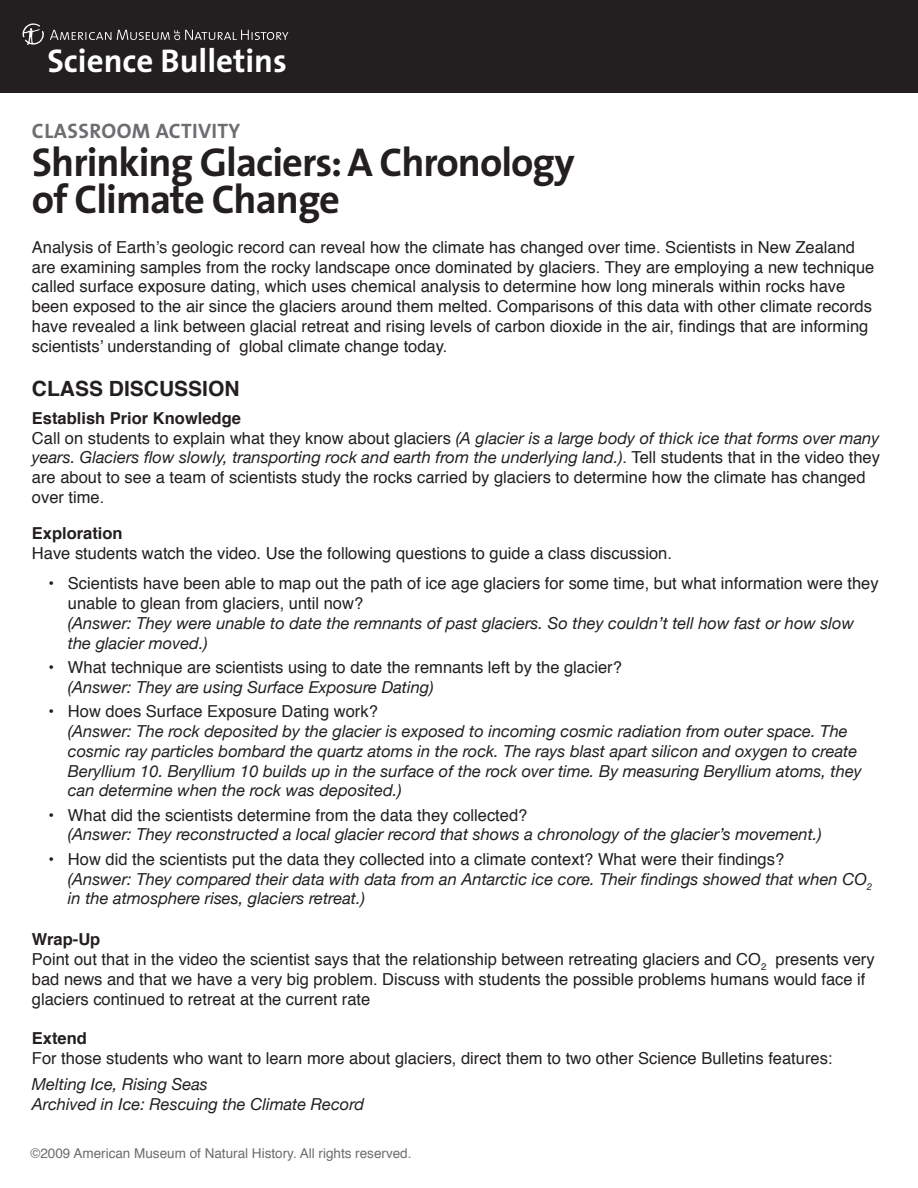
<style>
.page{position:relative;width:918px;height:1188px;background:#fff}
.page>*{position:absolute;margin:0;border:0;box-sizing:border-box;transform-origin:0 0}
.Credit{font:700 40.5px/37.5px "The Sans";letter-spacing:-.025em;color:#231f20}
.The_Header{font:700 33px "The Sans";color:#fff}
.Credit-2{font:21px "The Sans Bold Caps";letter-spacing:.015em;color:#6c6d70}
.The_Header-2{font:700 21px "Helvetica";color:#231f20}
.t1{font:16.5px/19.8px "Helvetica";color:#231f20}
.t2{font:italic 16.5px/19.8px "Helvetica Neue";color:#231f20}
.t3{font:700 16.5px "Helvetica";color:#231f20}
.t4{font:13.5px "Helvetica";color:#6c6d70}
.s1{font-family:"Helvetica Neue";font-style:italic}
.s2{font-weight:700}
.s3{font-family:"Helvetica";font-style:normal}
</style>
<div class="page">
<div style="left:0;top:0;width:918px;height:93px;background:#231f20"></div>
<svg style="left:23px;top:23px;width:265px;height:22px"></svg>
<p class="The_Header" style="left:47px;top:33px;width:241px">Science Bulletins</p>
<p class="Credit-2" style="left:32px;top:114px;width:210px">CLASSROOM ACTIVITY</p>
<p class="Credit" style="left:32px;top:142px;width:544px">Shrinking Glaciers: A Chronology of Climate Change</p>
<p class="t1" style="left:32px;top:238px;width:844px">Analysis of Earth’s geologic record can reveal how the climate has changed over time. Scientists in New Zealand are examining samples from the rocky landscape once dominated by glaciers. They are employing a new technique called surface exposure dating, which uses chemical analysis to determine how long minerals within rocks have been exposed to the air since the glaciers around them melted. Comparisons of this data with other climate records have revealed a link between glacial retreat and rising levels of carbon dioxide in the air, findings that are informing scientists’ understanding of global climate change today.</p>
<p class="The_Header-2" style="left:32px;top:375px;width:209px">CLASS DISCUSSION</p>
<p class="t3" style="left:32px;top:407px;width:211px">Establish Prior Knowledge</p>
<p class="t1" style="left:32px;top:429px;width:850px">Call on students to explain what they know about glaciers <span class="s1">(A glacier is a large body of thick ice that forms over many years. Glaciers flow slowly, transporting rock and earth from the underlying land.)</span>. Tell students that in the video they are about to see a team of scientists study the rocks carried by glaciers to determine how the climate has changed over time.</p>
<p class="t1" style="left:32px;top:525px;width:642px"><span class="s2">Exploration<br></span>Have students watch the video. Use the following questions to guide a class discussion.</p>
<p class="t1" style="left:68px;top:575px;width:812px;text-indent:-20px">• Scientists have been able to map out the path of ice age glaciers for some time, but what information were they unable to glean from glaciers, until now?<br><span class="s1">(Answer: They were unable to date the remnants of past glaciers. So they couldn’t tell how fast or how slow the glacier moved.)</span></p>
<p class="t1" style="left:68px;top:658px;width:555px;text-indent:-20px">• What technique are scientists using to date the remnants left by the glacier? <span class="s1">(Answer: They are using Surface Exposure Dating)</span></p>
<p class="t2" style="left:68px;top:701px;width:795px;text-indent:-20px"><span class="s3">• How does Surface Exposure Dating work?<br></span>(Answer: The rock deposited by the glacier is exposed to incoming cosmic radiation from outer space. The cosmic ray particles bombard the quartz atoms in the rock. The rays blast apart silicon and oxygen to create Beryllium 10. Beryllium 10 builds up in the surface of the rock over time. By measuring Beryllium atoms, they can determine when the rock was deposited.)</p>
<p class="t2" style="left:68px;top:805px;width:755px;text-indent:-20px"><span class="s3">• What did the scientists determine from the data they collected?<br></span>(Answer: They reconstructed a local glacier record that shows a chronology of the glacier’s movement.)</p>
<p class="t2" style="left:68px;top:849px;width:806px;text-indent:-20px"><span class="s3">• How did the scientists put the data they collected into a climate context? What were their findings?<br></span>(Answer: They compared their data with data from an Antarctic ice core. Their findings showed that when CO<sub>2 </sub>in the atmosphere rises, glaciers retreat.)</p>
<p class="t1" style="left:32px;top:930px;width:844px"><span class="s2">Wrap-Up<br></span>Point out that in the video the scientist says that the relationship between retreating glaciers and CO<sub>2</sub> presents very bad news and that we have a very big problem. Discuss with students the possible problems humans would face if glaciers continued to retreat at the current rate</p>
<p class="t1" style="left:32px;top:1029px;width:802px"><span class="s2">Extend<br></span>For those students who want to learn more about glaciers, direct them to two other Science Bulletins features:</p>
<p class="t2" style="left:32px;top:1074px;width:177px">Melting Ice, Rising Seas</p>
<p class="t2" style="left:32px;top:1093px;width:334px">Archived in Ice: Rescuing the Climate Record</p>
<p class="t4" style="left:30px;top:1144px;width:383px">©2009 American Museum of Natural History. All rights reserved.</p>
</div>
